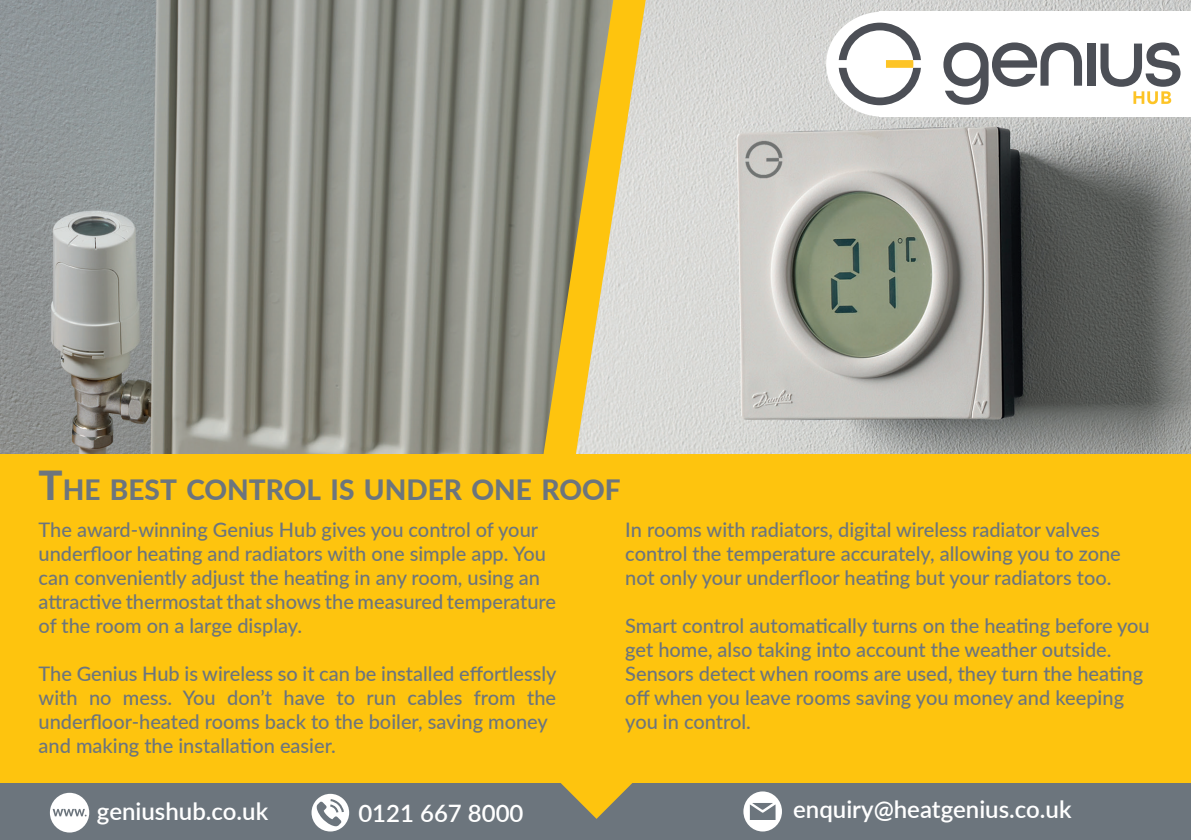
<style>
.page{position:relative;width:1191px;height:840px;background:#fff}
.page>*{position:absolute;margin:0;border:0;box-sizing:border-box;transform-origin:0 0}
.t1{font:800 28px "Lato";color:#6c757d}
.t2{font:600 24px "Lato";color:#fff}
.t3{font:500 20px/24px "Lato";color:#6c757d}
.s1{font-size:40px}
</style>
<div class="page">
<div style="left:0;top:756px;width:1191px;height:83px;background:#6c757d"></div>
<img style="left:0;top:0;width:1190px;height:454px">
<svg style="left:530px;top:0;width:116px;height:454px;background:#c6b67f"></svg>
<svg style="left:535px;top:782px;width:120px;height:36px"></svg>
<div style="left:0;top:454px;width:1191px;height:328px;background:#fec40e"></div>
<div style="left:826px;top:12px;width:114px;height:105px;background:#fff;border-radius:50%"></div>
<div style="left:879px;top:12px;width:312px;height:105px;background:#fff"></div>
<svg style="left:838px;top:23px;width:83px;height:82px"></svg>
<svg style="left:943px;top:42px;width:139px;height:63px"></svg>
<div style="left:1087px;top:44px;width:8px;height:42px;background:#4c4f56"></div>
<svg style="left:1100px;top:42px;width:80px;height:62px"></svg>
<svg style="left:50px;top:792px;width:39px;height:40px"></svg>
<svg style="left:311px;top:793px;width:38px;height:38px"></svg>
<svg style="left:743px;top:791px;width:39px;height:40px"></svg>
<h1 class="t1" style="left:39px;top:469px;width:583px"><span class="s1">T</span>HE BEST CONTROL IS UNDER ONE ROOF</h1>
<p class="t3" style="left:39px;top:516px;width:519px">The award-winning Genius Hub gives you control of your underfloor heating and radiators with one simple app. You can conveniently adjust the heating in any room, using an attractive thermostat that shows the measured temperature of the room on a large display.</p>
<p class="t3" style="left:39px;top:660px;width:519px">The Genius Hub is wireless so it can be installed effortlessly with no mess. You don’t have to run cables from the underfloor-heated rooms back to the boiler, saving money and making the installation easier.</p>
<p class="t3" style="left:625px;top:516px;width:497px">In rooms with radiators, digital wireless radiator valves control the temperature accurately, allowing you to zone not only your underfloor heating but your radiators too.</p>
<p class="t3" style="left:625px;top:612px;width:526px">Smart control automatically turns on the heating before you get home, also taking into account the weather outside.<br>Sensors detect when rooms are used, they turn the heating off when you leave rooms saving you money and keeping you in control.</p>
<p class="t2" style="left:97px;top:792px;width:173px">geniushub.co.uk</p>
<p class="t2" style="left:358px;top:795px;width:167px">0121 667 8000</p>
<p class="t2" style="left:793px;top:791px;width:280px">enquiry@heatgenius.co.uk</p>
</div>
